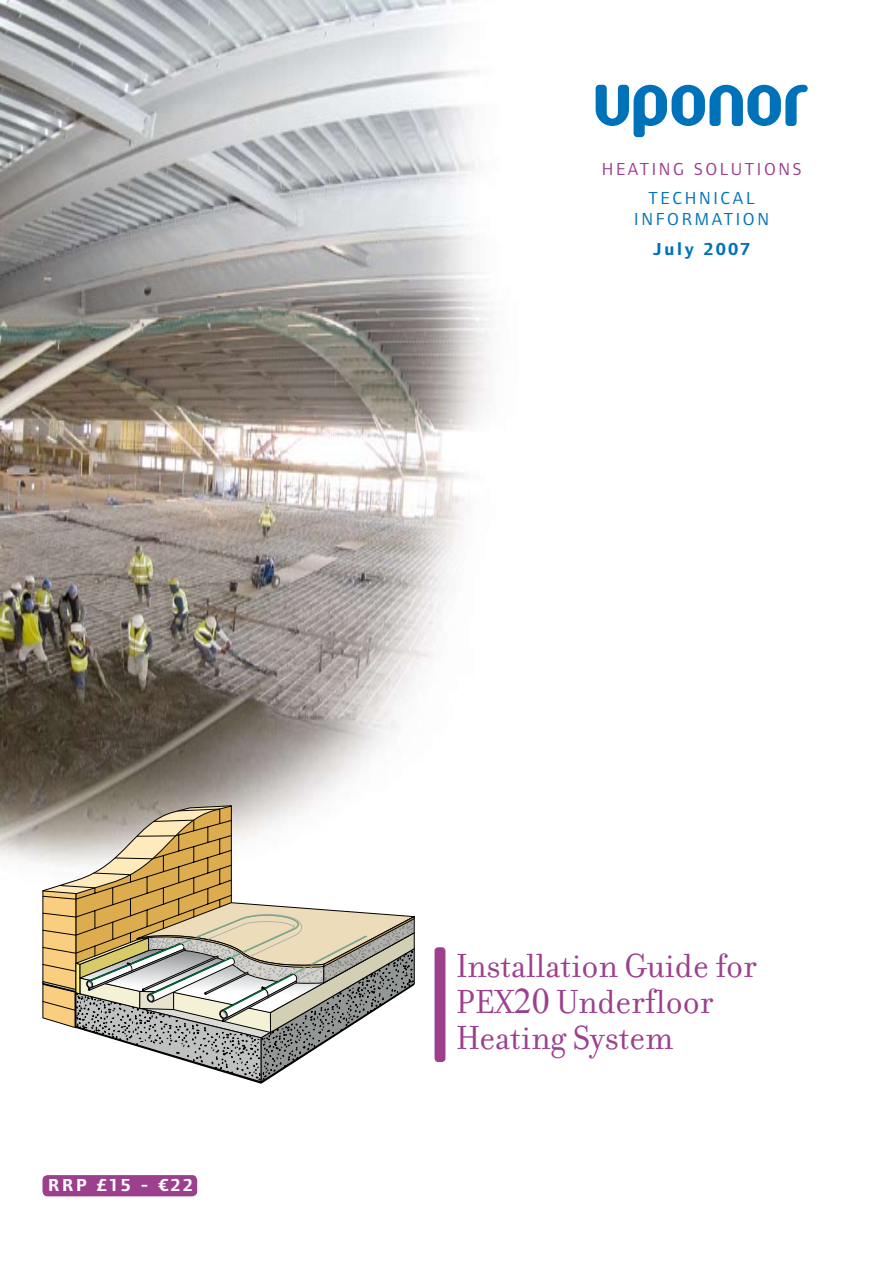
<style>
.page{position:relative;width:893px;height:1263px;background:#fff}
.page>*{position:absolute;margin:0;border:0;box-sizing:border-box;transform-origin:0 0}
.t1{font:36px/36px "Filosofia";color:#9c408e}
.t2{font:18px/21px "Foundry Form Sans";letter-spacing:.15em;color:#0072ba;text-align:center}
.t3{font:18px "Foundry Form Sans";letter-spacing:.15em;color:#9c408e}
.t4{font:700 18px "Foundry Form Sans";letter-spacing:.15em;color:#fff}
.t5{font:700 18px "Foundry Form Sans";letter-spacing:.15em;color:#0072ba}
.s1{font-family:"Times New Roman"}
</style>
<div class="page">
<img style="left:0;top:0;width:490px;height:904px">
<div style="left:435px;top:947px;width:10px;height:115px;background:#9c408e;border-radius:4px"></div>
<svg style="left:596px;top:85px;width:212px;height:52px"></svg>
<div style="left:43px;top:1175px;width:154px;height:21px;background:#9c408e;border-radius:5px"></div>
<svg style="left:43px;top:806px;width:371px;height:278px"></svg>
<p class="t3" style="left:602px;top:159px;width:201px">HEATING SOLUTIONS</p>
<p class="t2" style="left:634px;top:188px;width:136px">TECHNICAL<br>INFORMATION</p>
<p class="t5" style="left:653px;top:239px;width:98px">July 2007</p>
<p class="t4" style="left:48px;top:1175px;width:146px">RRP £15 - ¤22</p>
<p class="t1" style="left:456px;top:948px;width:303px">Installation Guide for<br>PEX<span class="s1">20</span> Underfloor<br>Heating System</p>
</div>
